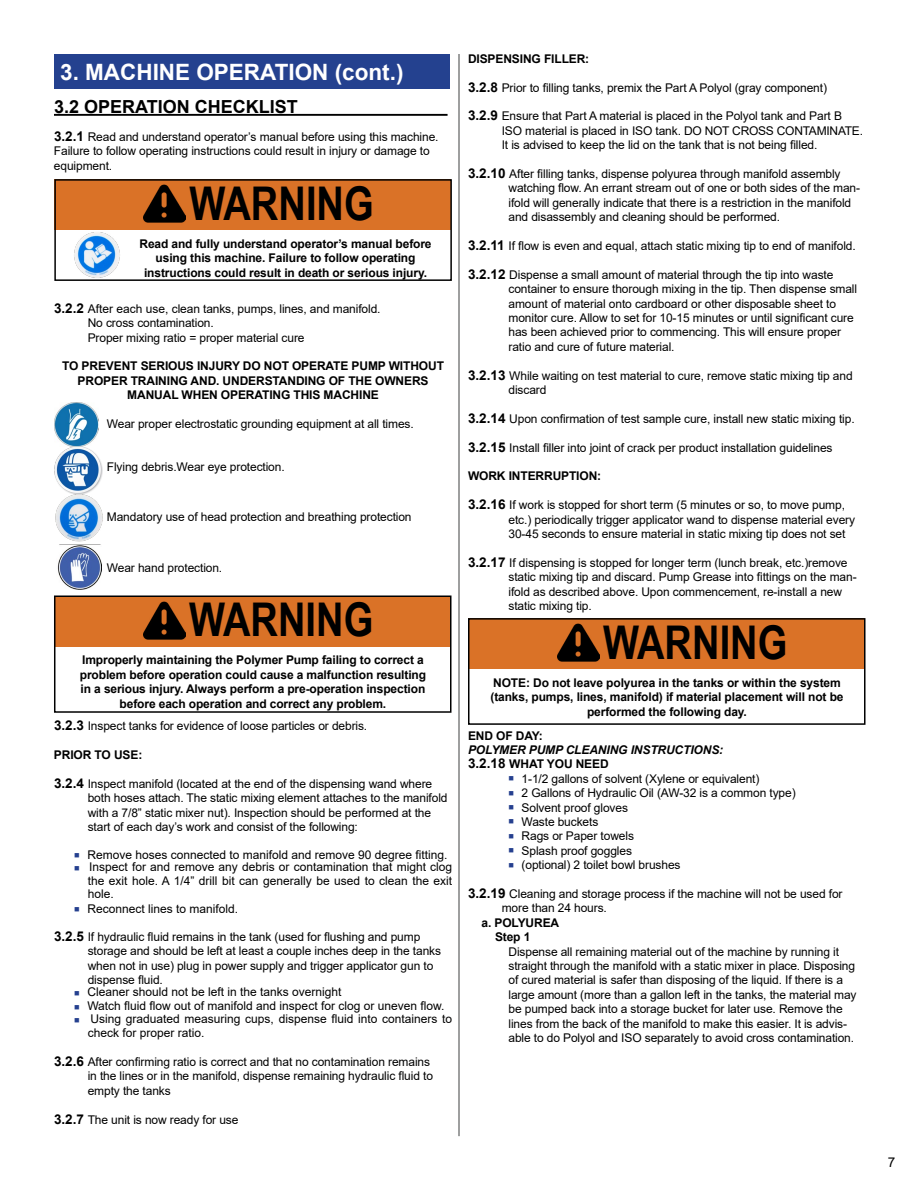
<style>
.page{position:relative;width:918px;height:1188px;background:#fff}
.page>*{position:absolute;margin:0;border:0;box-sizing:border-box;transform-origin:0 0}
.t1{font:700 46.5px "Arial Narrow";color:#000}
.t2{font:700 22.5px "Arial";color:#fff}
.t3{font:700 18px "Arial";color:#000}
.t4{font:13.5px "Arial";color:#000}
.t5{font:12px/14.4px "Arial";letter-spacing:-.01em;color:#000}
.t6{font:700 12px/14.4px "Arial";letter-spacing:-.01em;color:#000;text-align:center}
.t7{font:italic 700 12px/14.4px "Arial";letter-spacing:-.01em;color:#000}
.s1{font-weight:700;font-size:13.5px}
.s2{color:#25408f}
.s3{font-style:normal;font-size:13.5px}
.s4{font-style:normal}
</style>
<div class="page">
<hr style="left:458px;top:54px;width:2px;height:1082px;background:#7f8080">
<div style="left:54px;top:54px;width:396px;height:35px;background:#24418f"></div>
<hr style="left:54px;top:114px;width:394px;height:2px;background:#000">
<div style="left:55px;top:180px;width:396px;height:50px;background:#da7227"></div>
<img style="left:144px;top:184px;width:42px;height:39px">
<div style="left:54px;top:179px;width:398px;height:102px;border:2px solid #000"></div>
<img style="left:71px;top:232px;width:52px;height:49px">
<img style="left:54px;top:447px;width:48px;height:48px">
<img style="left:55px;top:495px;width:48px;height:47px">
<img style="left:57px;top:545px;width:44px;height:44px">
<img style="left:54px;top:402px;width:45px;height:45px">
<div style="left:54px;top:596px;width:396px;height:50px;background:#da7227"></div>
<img style="left:144px;top:601px;width:42px;height:39px">
<div style="left:54px;top:596px;width:398px;height:117px;border:2px solid #000"></div>
<div style="left:468px;top:619px;width:396px;height:50px;background:#da7227"></div>
<img style="left:558px;top:623px;width:42px;height:39px">
<div style="left:468px;top:618px;width:398px;height:107px;border:2px solid #000"></div>
<h2 class="t2" style="left:60px;top:56px;width:345px">3. MACHINE OPERATION (cont.)</h2>
<h3 class="t3" style="left:54px;top:94px;width:245px">3.2 OPERATION CHECKLIST</h3>
<p class="t5" style="left:54px;top:129px;width:386px"><span class="s1">3.2.1</span> Read and understand operator’s manual before using this machine.<br>Failure to follow operating instructions could result in injury or damage to equipment.</p>
<h1 class="t1" style="left:190px;top:168px;width:186px">WARNING</h1>
<p class="t6" style="left:139px;top:237px;width:294px">Read and fully understand operator’s manual before using this machine. Failure to follow operating instructions could result in death or serious injury.</p>
<p class="t5" style="left:88px;top:301px;width:294px;text-indent:-34px"><span class="s1">3.2.2</span> After each use, clean tanks, pumps, lines, and manifold.<br>No cross contamination.<br>Proper mixing ratio = proper material cure</p>
<p class="t6" style="left:62px;top:359px;width:383px">TO PREVENT SERIOUS INJURY DO NOT OPERATE PUMP WITHOUT<br>PROPER TRAINING AND. UNDERSTANDING OF THE OWNERS<br>MANUAL WHEN OPERATING THIS MACHINE</p>
<p class="t5" style="left:107px;top:416px;width:308px">Wear proper electrostatic grounding equipment at all times.</p>
<p class="t5" style="left:107px;top:460px;width:179px">Flying debris.Wear eye protection.</p>
<p class="t5" style="left:107px;top:510px;width:306px">Mandatory use of head protection and breathing protection</p>
<p class="t5" style="left:107px;top:560px;width:117px">Wear hand protection.</p>
<h1 class="t1" style="left:189px;top:585px;width:186px">WARNING</h1>
<p class="t6" style="left:80px;top:653px;width:348px">Improperly maintaining the Polymer Pump failing to correct a problem before operation could cause a malfunction resulting in a serious injury. Always perform a pre-operation inspection before each operation and correct any problem.</p>
<p class="t5" style="left:54px;top:719px;width:315px"><span class="s1">3.2.3</span> Inspect tanks for evidence of loose particles or debris.</p>
<p class="t6" style="left:54px;top:748px;width:90px">PRIOR TO USE:</p>
<p class="t5" style="left:88px;top:776px;width:361px;text-indent:-34px"><span class="s1">3.2.4</span> Inspect manifold (located at the end of the dispensing wand where both hoses attach. The static mixing element attaches to the manifold with a 7/8” static mixer nut). Inspection should be performed at the start of each day’s work and consist of the following:</p>
<p class="t5" style="left:74px;top:848px;width:375px"><span class="s2">■</span> Remove hoses connected to manifold and remove 90 degree fitting.</p>
<p class="t5" style="left:88px;top:860px;width:366px;line-height:13.5px;text-align:justify;text-indent:-14px"><span class="s2">■</span> Inspect for and remove any debris or contamination that might clog the exit hole. A 1/4” drill bit can generally be used to clean the exit hole.</p>
<p class="t5" style="left:74px;top:902px;width:165px"><span class="s2">■</span> Reconnect lines to manifold.</p>
<p class="t5" style="left:88px;top:929px;width:355px;text-indent:-34px"><span class="s1">3.2.5</span> If hydraulic fluid remains in the tank (used for flushing and pump storage and should be left at least a couple inches deep in the tanks when not in use) plug in power supply and trigger applicator gun to dispense fluid.</p>
<p class="t5" style="left:74px;top:985px;width:269px"><span class="s2">■</span> Cleaner should not be left in the tanks overnight</p>
<p class="t5" style="left:74px;top:998px;width:372px"><span class="s2">■</span> Watch fluid flow out of manifold and inspect for clog or uneven flow.</p>
<p class="t5" style="left:88px;top:1012px;width:366px;line-height:13.5px;text-indent:-14px"><span class="s2">■</span> Using graduated measuring cups, dispense fluid into containers to check for proper ratio.</p>
<p class="t5" style="left:88px;top:1055px;width:347px;text-indent:-34px"><span class="s1">3.2.6</span> After confirming ratio is correct and that no contamination remains in the lines or in the manifold, dispense remaining hydraulic fluid to empty the tanks</p>
<p class="t5" style="left:54px;top:1112px;width:186px"><span class="s1">3.2.7</span> The unit is now ready for use</p>
<p class="t6" style="left:468px;top:51px;width:123px">DISPENSING FILLER:</p>
<p class="t5" style="left:468px;top:80px;width:361px"><span class="s1">3.2.8</span> Prior to filling tanks, premix the Part A Polyol (gray component)</p>
<p class="t5" style="left:502px;top:109px;width:363px;text-indent:-34px"><span class="s1">3.2.9</span> Ensure that Part A material is placed in the Polyol tank and Part B<br>ISO material is placed in ISO tank. DO NOT CROSS CONTAMINATE.<br>It is advised to keep the lid on the tank that is not being filled.</p>
<p class="t5" style="left:509px;top:166px;width:353px;text-indent:-41px"><span class="s1">3.2.10</span> After filling tanks, dispense polyurea through manifold assembly watching flow. An errant stream out of one or both sides of the man&shy;ifold will generally indicate that there is a restriction in the manifold and disassembly and cleaning should be performed.</p>
<p class="t5" style="left:468px;top:238px;width:389px"><span class="s1">3.2.11</span> If flow is even and equal, attach static mixing tip to end of manifold.</p>
<p class="t5" style="left:509px;top:267px;width:350px;text-indent:-41px"><span class="s1">3.2.12</span> Dispense a small amount of material through the tip into waste container to ensure thorough mixing in the tip. Then dispense small amount of material onto cardboard or other disposable sheet to monitor cure. Allow to set for 10-15 minutes or until significant cure has been achieved prior to commencing. This will ensure proper ratio and cure of future material.</p>
<p class="t5" style="left:509px;top:368px;width:346px;text-indent:-41px"><span class="s1">3.2.13</span> While waiting on test material to cure, remove static mixing tip and discard</p>
<p class="t5" style="left:468px;top:411px;width:388px"><span class="s1">3.2.14</span> Upon confirmation of test sample cure, install new static mixing tip.</p>
<p class="t5" style="left:468px;top:440px;width:366px"><span class="s1">3.2.15</span> Install filler into joint of crack per product installation guidelines</p>
<p class="t6" style="left:468px;top:469px;width:135px">WORK INTERRUPTION:</p>
<p class="t5" style="left:509px;top:498px;width:348px;text-indent:-41px"><span class="s1">3.2.16</span> If work is stopped for short term (5 minutes or so, to move pump, etc.) periodically trigger applicator wand to dispense material every<br>30-45 seconds to ensure material in static mixing tip does not set</p>
<p class="t5" style="left:509px;top:555px;width:350px;text-indent:-41px"><span class="s1">3.2.17</span> If dispensing is stopped for longer term (lunch break, etc.)remove static mixing tip and discard. Pump Grease into fittings on the man&shy;ifold as described above. Upon commencement, re-install a new static mixing tip.</p>
<h1 class="t1" style="left:603px;top:607px;width:186px">WARNING</h1>
<p class="t6" style="left:490px;top:676px;width:355px">NOTE: Do not leave polyurea in the tanks or within the system (tanks, pumps, lines, manifold) if material placement will not be performed the following day.</p>
<p class="t6" style="left:468px;top:728px;width:76px">END OF DAY:</p>
<p class="t7" style="left:468px;top:743px;width:257px">POLYMER PUMP CLEANING INSTRUCTIONS:<br><span class="s3">3.2.18</span> <span class="s4">WHAT YOU NEED</span></p>
<p class="t5" style="left:508px;top:771px;width:253px"><span class="s2">■</span> 1-1/2 gallons of solvent (Xylene or equivalent)</p>
<p class="t5" style="left:508px;top:786px;width:289px"><span class="s2">■</span> 2 Gallons of Hydraulic Oil (AW-32 is a common type)</p>
<p class="t5" style="left:508px;top:800px;width:121px"><span class="s2">■</span> Solvent proof gloves</p>
<p class="t5" style="left:508px;top:814px;width:91px"><span class="s2">■</span> Waste buckets</p>
<p class="t5" style="left:508px;top:829px;width:127px"><span class="s2">■</span> Rags or Paper towels</p>
<p class="t5" style="left:508px;top:843px;width:125px"><span class="s2">■</span> Splash proof goggles</p>
<p class="t5" style="left:508px;top:858px;width:174px"><span class="s2">■</span> (optional) 2 toilet bowl brushes</p>
<p class="t5" style="left:502px;top:886px;width:342px;text-indent:-34px"><span class="s1">3.2.19</span> Cleaning and storage process if the machine will not be used for more than 24 hours.</p>
<p class="t6" style="left:495px;top:915px;width:66px;text-align:left;text-indent:-14px">a. POLYUREA<br>Step 1</p>
<p class="t5" style="left:509px;top:944px;width:350px">Dispense all remaining material out of the machine by running it straight through the manifold with a static mixer in place. Disposing of cured material is safer than disposing of the liquid. If there is a large amount (more than a gallon left in the tanks, the material may be pumped back into a storage bucket for later use. Remove the lines from the back of the manifold to make this easier. It is advis&shy;able to do Polyol and ISO separately to avoid cross contamination.</p>
<p class="t4" style="left:888px;top:1153px;width:9px">7</p>
</div>
